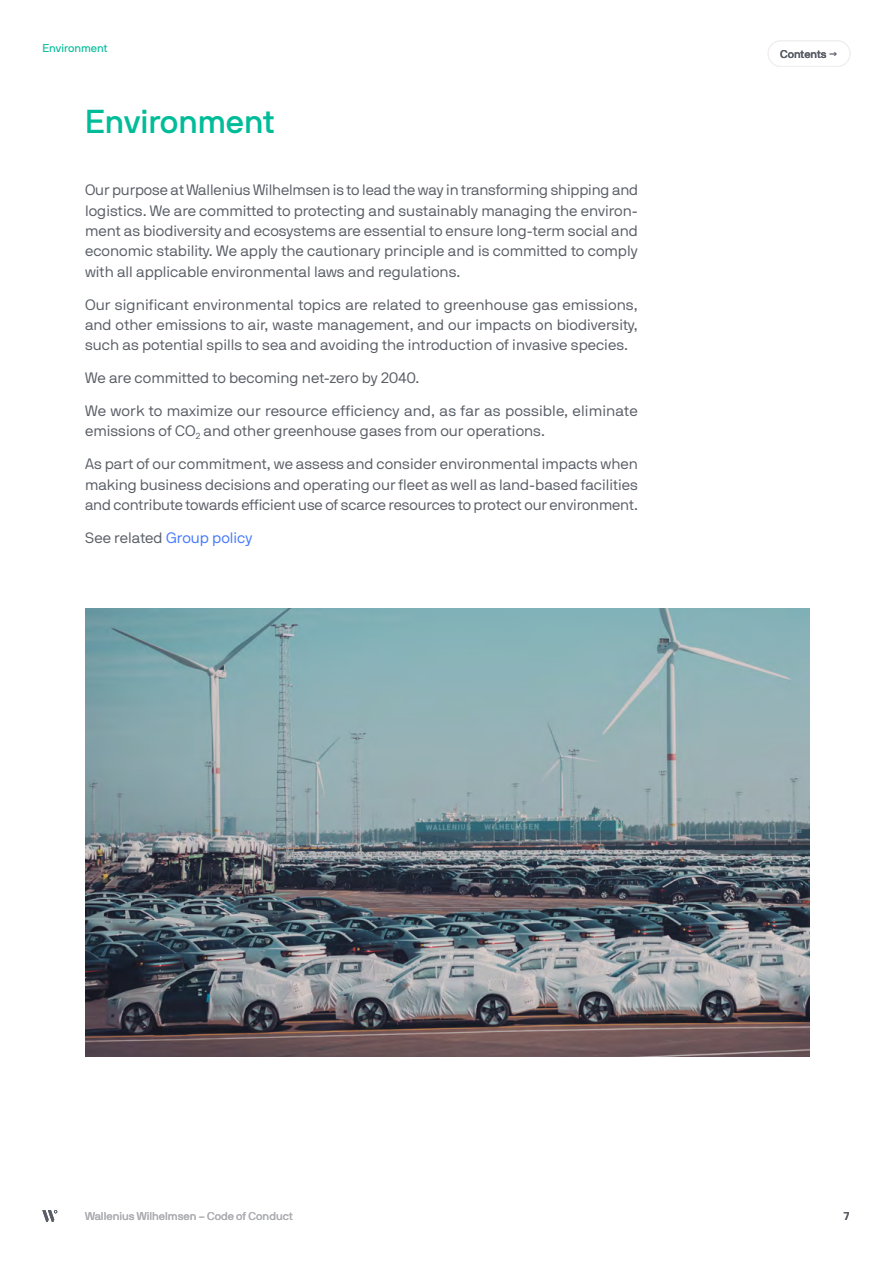
<style>
.page{position:relative;width:893px;height:1263px;background:#fff}
.page>*{position:absolute;margin:0;border:0;box-sizing:border-box;transform-origin:0 0}
.t1{font:33px "NB International Pro Med";color:#00bc98}
.t2{font:15px/20.2px "NB International Pro Boo";color:#595e66;text-align:justify}
.t3{font:15px "NB International Pro Boo";color:#4479fc}
.t4{font:11.25px "NB International Pro Reg";color:#aeafb3}
.t5{font:11.25px "NB International Pro Reg";color:#00bc98}
.t6{font:11.25px "NB International Pro Med";color:#595e66}
.t7{font:11.25px "NB International Pro Bol";color:#595e66}
.s1{color:#595e66}
</style>
<div class="page">
<svg style="left:42px;top:1210px;width:15px;height:12px"></svg>
<div style="left:768px;top:40px;width:82px;height:27px;border:1px solid #efeff0;border-radius:13px"></div>
<img style="left:85px;top:608px;width:724px;height:449px">
<p class="t5" style="left:43px;top:41px;width:67px">Environment</p>
<h1 class="t1" style="left:85px;top:102px;width:191px">Environment</h1>
<p class="t2" style="left:85px;top:180px;width:554px">Our purpose at Wallenius Wilhelmsen is to lead the way in transforming shipping and logistics. We are committed to protecting and sustainably managing the environ&shy;ment as biodiversity and ecosystems are essential to ensure long-term social and economic stability. We apply the cautionary principle and is committed to comply with all applicable environmental laws and regulations.</p>
<p class="t2" style="left:85px;top:294px;width:554px">Our significant environmental topics are related to greenhouse gas emissions, and other emissions to air, waste management, and our impacts on biodiversity, such as potential spills to sea and avoiding the introduction of invasive species.</p>
<p class="t2" style="left:85px;top:367px;width:336px">We are committed to becoming net-zero by 2040.</p>
<p class="t2" style="left:85px;top:400px;width:554px">We work to maximize our resource efficiency and, as far as possible, eliminate emissions of CO<sub>2</sub> and other greenhouse gases from our operations.</p>
<p class="t2" style="left:85px;top:454px;width:554px">As part of our commitment, we assess and consider environmental impacts when making business decisions and operating our fleet as well as land-based facilities and contribute towards efficient use of scarce resources to protect our environment.</p>
<p class="t3" style="left:85px;top:529px;width:169px"><span class="s1">See related</span> Group policy</p>
<p class="t6" style="left:780px;top:47px;width:58px">Contents →</p>
<p class="t4" style="left:85px;top:1210px;width:209px">Wallenius Wilhelmsen – Code of Conduct</p>
<p class="t7" style="left:843px;top:1210px;width:9px">7</p>
</div>
